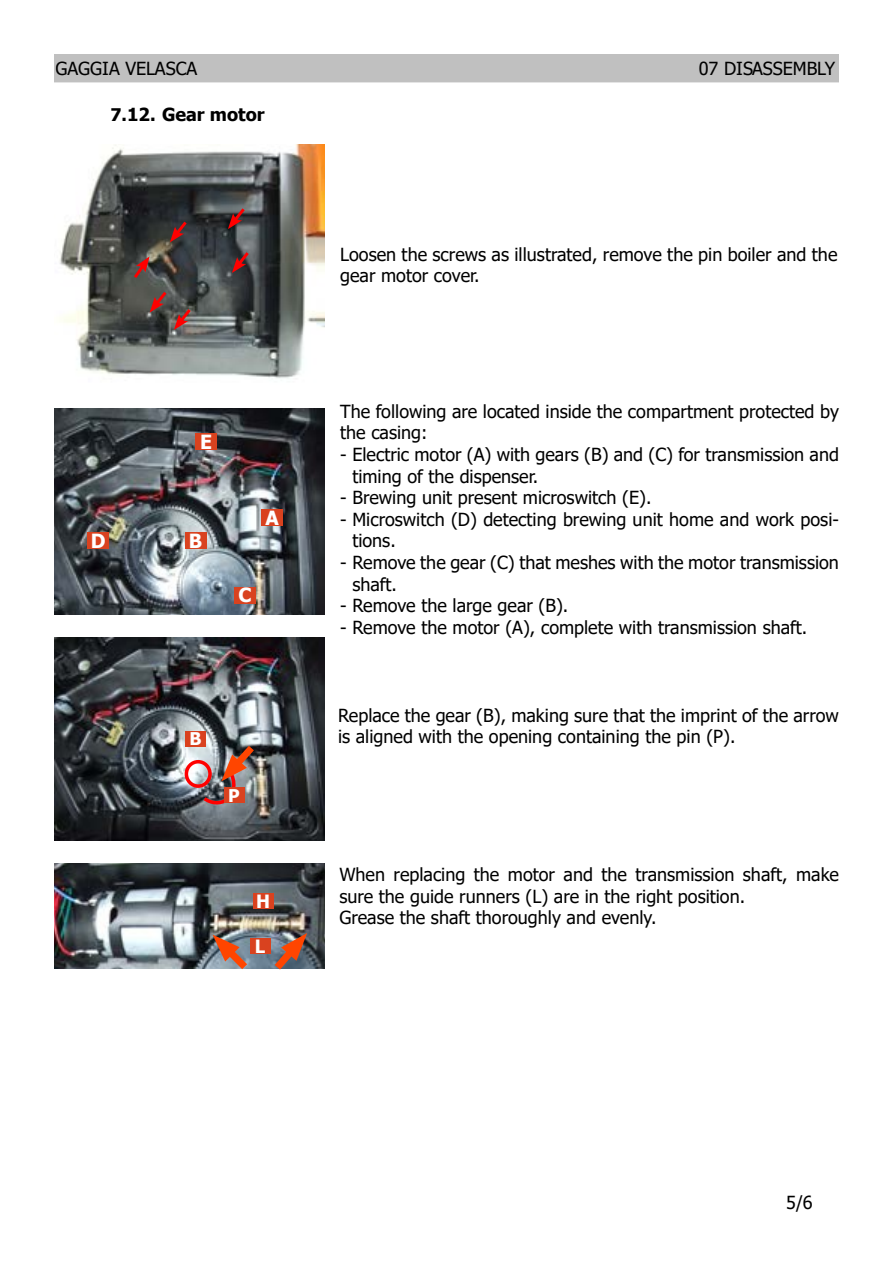
<style>
.page{position:relative;width:893px;height:1263px;background:#fff}
.page>*{position:absolute;margin:0;border:0;box-sizing:border-box;transform-origin:0 0}
.t1{font:700 19.5px "Tahoma";color:#fff}
.t2{font:700 18.3px "Tahoma";color:#fff}
.t3{font:18px/21.6px "Tahoma";color:#000}
.t4{font:700 18px "Tahoma";color:#000}
.t5{font:700 17.55px "Tahoma";color:#fff}
.s1{font-size:17.4px}
</style>
<div class="page">
<img style="left:59px;top:145px;width:266px;height:234px">
<svg style="left:228px;top:205px;width:20px;height:24px"></svg>
<svg style="left:232px;top:249px;width:20px;height:24px"></svg>
<svg style="left:170px;top:218px;width:20px;height:24px"></svg>
<svg style="left:131px;top:256px;width:19px;height:25px"></svg>
<svg style="left:150px;top:289px;width:44px;height:41px;background:#624745"></svg>
<div style="left:55px;top:55px;width:783px;height:27px;background:#c0c0c0"></div>
<div style="left:54px;top:54px;width:785px;height:28px;border:2px solid #c0c0c0"></div>
<img style="left:54px;top:408px;width:271px;height:207px">
<div style="left:195px;top:433px;width:22px;height:17px;background:#d9421f"></div>
<div style="left:261px;top:509px;width:22px;height:17px;background:#d9421f"></div>
<div style="left:185px;top:532px;width:21px;height:17px;background:#d9421f"></div>
<div style="left:234px;top:586px;width:22px;height:17px;background:#d9421f"></div>
<div style="left:87px;top:532px;width:22px;height:17px;background:#d9421f"></div>
<img style="left:54px;top:638px;width:271px;height:202px">
<div style="left:185px;top:731px;width:21px;height:15px;background:#d9421f"></div>
<img style="left:200px;top:738px;width:61px;height:66px">
<div style="left:185px;top:760px;width:27px;height:28px;border:4px solid #f00;border-radius:50%"></div>
<img style="left:54px;top:863px;width:271px;height:105px">
<div style="left:253px;top:893px;width:20px;height:16px;background:#d9421f"></div>
<div style="left:250px;top:938px;width:20px;height:16px;background:#d9421f"></div>
<svg style="left:267px;top:933px;width:40px;height:37px"></svg>
<svg style="left:213px;top:935px;width:42px;height:34px"></svg>
<p class="t3" style="left:56px;top:59px;width:143px">GAGGIA VELASCA</p>
<p class="t3" style="left:699px;top:59px;width:138px">07 DISASSEMBLY</p>
<p class="t4" style="left:111px;top:102px;width:156px"><span class="s1">7.</span>12. Gear motor</p>
<p class="t1" style="left:91px;top:527px;width:16px">D</p>
<p class="t1" style="left:200px;top:429px;width:13px">E</p>
<p class="t1" style="left:189px;top:527px;width:15px">B</p>
<p class="t1" style="left:265px;top:505px;width:15px">A</p>
<p class="t1" style="left:239px;top:582px;width:15px">C</p>
<p class="t5" style="left:189px;top:727px;width:14px">B</p>
<p class="t5" style="left:228px;top:783px;width:13px">P</p>
<p class="t2" style="left:256px;top:888px;width:15px">H</p>
<p class="t2" style="left:255px;top:933px;width:12px">L</p>
<p class="t3" style="left:340px;top:244px;width:499px">Loosen the screws as illustrated, remove the pin boiler and the gear motor cover.</p>
<p class="t3" style="left:340px;top:401px;width:500px">The following are located inside the compartment protected by the casing:</p>
<p class="t3" style="left:352px;top:445px;width:488px;text-indent:-12px">- Electric motor (A) with gears (B) and (C) for transmission and timing of the dispenser.</p>
<p class="t3" style="left:340px;top:488px;width:313px">- Brewing unit present microswitch (E).</p>
<p class="t3" style="left:352px;top:509px;width:488px;text-indent:-12px">- Microswitch (D) detecting brewing unit home and work posi&shy;tions.</p>
<p class="t3" style="left:352px;top:553px;width:488px;text-indent:-12px">- Remove the gear (C) that meshes with the motor transmission shaft.</p>
<p class="t3" style="left:340px;top:596px;width:230px">- Remove the large gear (B).</p>
<p class="t3" style="left:340px;top:617px;width:469px">- Remove the motor (A), complete with transmission shaft.</p>
<p class="t3" style="left:338px;top:705px;width:502px">Replace the gear (B), making sure that the imprint of the arrow is aligned with the opening containing the pin (P).</p>
<p class="t3" style="left:339px;top:865px;width:501px">When replacing the motor and the transmission shaft, make sure the guide runners (L) are in the right position.<br>Grease the shaft thoroughly and evenly.</p>
<p class="t3" style="left:786px;top:1193px;width:28px">5/6</p>
</div>
